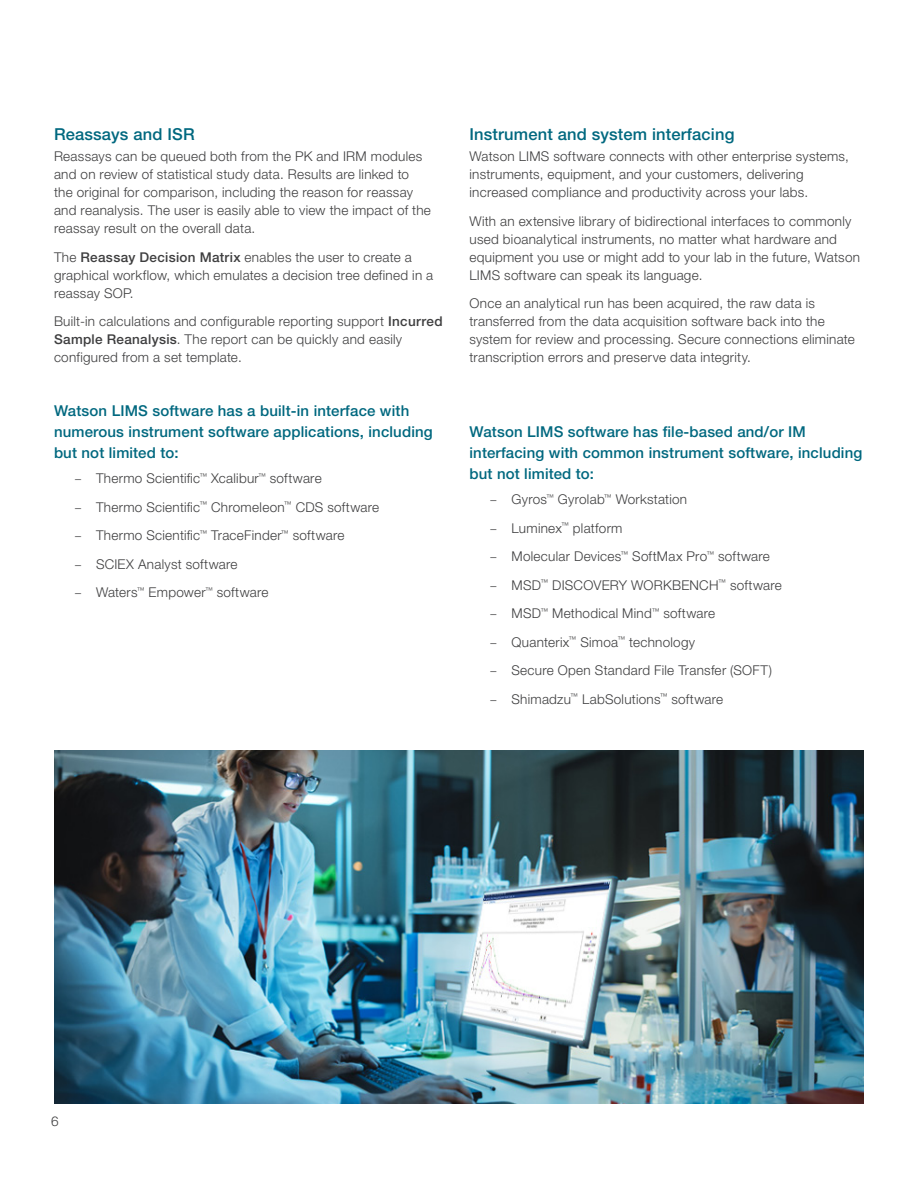
<style>
.page{position:relative;width:918px;height:1188px;background:#fff}
.page>*{position:absolute;margin:0;border:0;box-sizing:border-box;transform-origin:0 0}
.Content_Header{font:500 16.5px "Helvetica Neue LTW1 G";letter-spacing:.01em;color:#00687f}
.Content_Header-2{font:500 15px/21px "Helvetica Neue LTW1 G";letter-spacing:.01em;color:#00687f}
.Body__Copy__No_Baseline{font:300 13.5px/18px "Helvetica Neue LTW1 G";letter-spacing:.02em;color:#3e3e3f}
.s1{font-weight:500}
.s2{font-size:12px}
</style>
<div class="page">
<img style="left:54px;top:750px;width:810px;height:354px">
<p class="Content_Header" style="left:54px;top:125px;width:142px">Reassays and ISR</p>
<p class="Body__Copy__No_Baseline" style="left:54px;top:148px;width:378px">Reassays can be queued both from the PK and IRM modules and on review of statistical study data. Results are linked to the original for comparison, including the reason for reassay and reanalysis. The user is easily able to view the impact of the reassay result on the overall data.</p>
<p class="Body__Copy__No_Baseline" style="left:54px;top:248px;width:381px">The <span class="s1">Reassay Decision Matrix</span> enables the user to create a graphical workflow, which emulates a decision tree defined in a reassay SOP.</p>
<p class="Body__Copy__No_Baseline" style="left:54px;top:313px;width:390px">Built-in calculations and configurable reporting support <span class="s1">Incurred<br>Sample Reanalysis</span>. The report can be quickly and easily configured from a set template.</p>
<p class="Content_Header-2" style="left:54px;top:400px;width:380px">Watson LIMS software has a built-in interface with numerous instrument software applications, including but not limited to:</p>
<p class="Body__Copy__No_Baseline" style="left:75px;top:470px;width:248px"><span class="s2">–</span> Thermo Scientific<sup>™</sup> Xcalibur<sup>™</sup> software</p>
<p class="Body__Copy__No_Baseline" style="left:75px;top:498px;width:306px"><span class="s2">–</span> Thermo Scientific<sup>™</sup> Chromeleon<sup>™</sup> CDS software</p>
<p class="Body__Copy__No_Baseline" style="left:75px;top:527px;width:271px"><span class="s2">–</span> Thermo Scientific<sup>™</sup> TraceFinder<sup>™</sup> software</p>
<p class="Body__Copy__No_Baseline" style="left:75px;top:555px;width:164px"><span class="s2">–</span> SCIEX Analyst software</p>
<p class="Body__Copy__No_Baseline" style="left:75px;top:584px;width:195px"><span class="s2">–</span> Waters<sup>™</sup> Empower<sup>™</sup> software</p>
<p class="Content_Header" style="left:469px;top:125px;width:266px">Instrument and system interfacing</p>
<p class="Body__Copy__No_Baseline" style="left:469px;top:148px;width:381px">Watson LIMS software connects with other enterprise systems, instruments, equipment, and your customers, delivering increased compliance and productivity across your labs.</p>
<p class="Body__Copy__No_Baseline" style="left:469px;top:212px;width:392px">With an extensive library of bidirectional interfaces to commonly used bioanalytical instruments, no matter what hardware and equipment you use or might add to your lab in the future, Watson LIMS software can speak its language.</p>
<p class="Body__Copy__No_Baseline" style="left:469px;top:295px;width:387px">Once an analytical run has been acquired, the raw data is transferred from the data acquisition software back into the system for review and processing. Secure connections eliminate transcription errors and preserve data integrity.</p>
<p class="Content_Header-2" style="left:469px;top:421px;width:394px">Watson LIMS software has file-based and/or IM interfacing with common instrument software, including but not limited to:</p>
<p class="Body__Copy__No_Baseline" style="left:490px;top:491px;width:198px"><span class="s2">–</span> Gyros<sup>™</sup> Gyrolab<sup>™</sup> Workstation</p>
<p class="Body__Copy__No_Baseline" style="left:490px;top:519px;width:134px"><span class="s2">–</span> Luminex<sup>™</sup> platform</p>
<p class="Body__Copy__No_Baseline" style="left:490px;top:548px;width:281px"><span class="s2">–</span> Molecular Devices<sup>™</sup> SoftMax Pro<sup>™</sup> software</p>
<p class="Body__Copy__No_Baseline" style="left:490px;top:576px;width:293px"><span class="s2">–</span> MSD<sup>™</sup> DISCOVERY WORKBENCH<sup>™</sup> software</p>
<p class="Body__Copy__No_Baseline" style="left:490px;top:605px;width:226px"><span class="s2">–</span> MSD<sup>™</sup> Methodical Mind<sup>™</sup> software</p>
<p class="Body__Copy__No_Baseline" style="left:490px;top:633px;width:206px"><span class="s2">–</span> Quanterix<sup>™</sup> Simoa<sup>™</sup> technology</p>
<p class="Body__Copy__No_Baseline" style="left:490px;top:662px;width:283px"><span class="s2">–</span> Secure Open Standard File Transfer (SOFT)</p>
<p class="Body__Copy__No_Baseline" style="left:490px;top:690px;width:234px"><span class="s2">–</span> Shimadzu<sup>™</sup> LabSolutions<sup>™</sup> software</p>
<p class="Body__Copy__No_Baseline" style="left:51px;top:1112px;width:9px">6</p>
</div>
